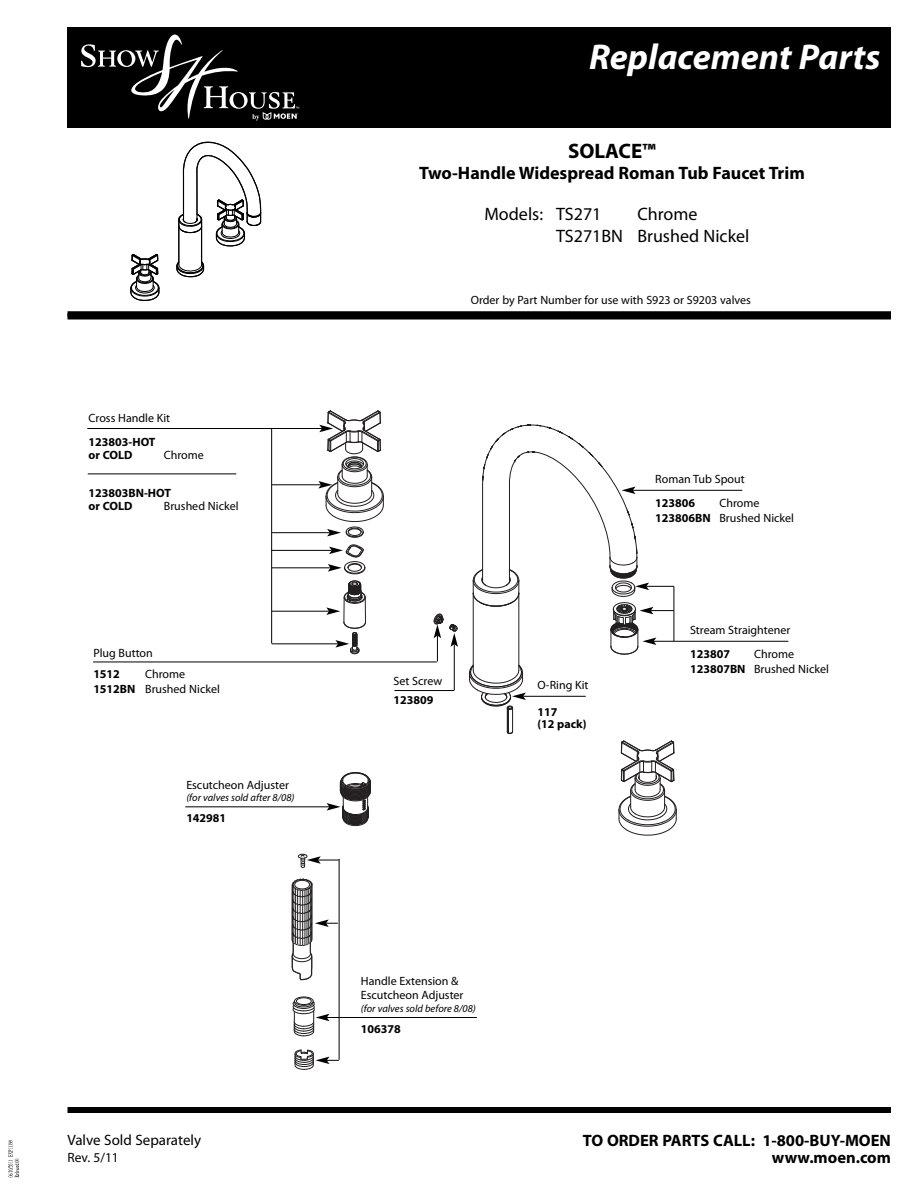
<style>
.page{position:relative;width:918px;height:1188px;background:#fff}
.page>*{position:absolute;margin:0;border:0;box-sizing:border-box;transform-origin:0 0}
.t1{font:italic 700 36px "Myriad Pro";color:#fff}
.t2{font:700 21px "Myriad Pro";color:#000}
.t3{font:700 18px "Myriad Pro";color:#000}
.t4{font:18px/21px "Myriad Pro";color:#000}
.t5{font:700 16.5px/16.5px "Myriad Pro";color:#000;text-align:right}
.t6{font:15px "Myriad Pro";color:#000}
.t7{font:13.5px "Myriad Pro";color:#000}
.t8{font:12px/15px "Myriad Pro";color:#000}
.t9{font:700 12px/13.5px "Myriad Pro";color:#000}
.t10{font:italic 10.5px "Myriad Pro";color:#000}
.s1{font-weight:700}
</style>
<div class="page">
<svg style="left:130px;top:253px;width:30px;height:48px"></svg>
<svg style="left:176px;top:141px;width:86px;height:137px"></svg>
<div style="left:68px;top:311px;width:823px;height:6px;background:#000"></div>
<hr style="left:473px;top:593px;width:1px;height:77px;background:#231f20">
<hr style="left:519px;top:593px;width:1px;height:77px;background:#231f20">
<svg style="left:618px;top:740px;width:59px;height:96px"></svg>
<div style="left:68px;top:1107px;width:823px;height:6px;background:#000"></div>
<div style="left:68px;top:27px;width:823px;height:101px;background:#000"></div>
<svg style="left:81px;top:35px;width:218px;height:85px"></svg>
<div style="left:68px;top:314px;width:823px;height:6px;background:#000"></div>
<hr style="left:87px;top:428px;width:235px;height:1px;background:#000">
<hr style="left:272px;top:611px;width:57px;height:1px;background:#000">
<hr style="left:272px;top:567px;width:58px;height:1px;background:#000">
<hr style="left:271px;top:550px;width:61px;height:1px;background:#000">
<svg style="left:328px;top:544px;width:38px;height:30px"></svg>
<hr style="left:272px;top:532px;width:58px;height:1px;background:#000">
<hr style="left:272px;top:484px;width:49px;height:1px;background:#000">
<svg style="left:318px;top:410px;width:66px;height:128px"></svg>
<hr style="left:523px;top:696px;width:63px;height:1px;background:#000">
<svg style="left:469px;top:664px;width:57px;height:70px"></svg>
<hr style="left:271px;top:429px;width:1px;height:215px;background:#000">
<hr style="left:633px;top:490px;width:109px;height:1px;background:#000">
<hr style="left:654px;top:641px;width:134px;height:1px;background:#000">
<svg style="left:473px;top:424px;width:201px;height:231px"></svg>
<hr style="left:674px;top:587px;width:1px;height:54px;background:#000">
<hr style="left:93px;top:662px;width:344px;height:1px;background:#000">
<hr style="left:454px;top:644px;width:1px;height:47px;background:#000">
<svg style="left:434px;top:613px;width:24px;height:49px"></svg>
<hr style="left:394px;top:690px;width:60px;height:1px;background:#000">
<hr style="left:272px;top:643px;width:66px;height:1px;background:#000">
<svg style="left:326px;top:580px;width:40px;height:74px"></svg>
<hr style="left:88px;top:474px;width:148px;height:1px;background:#000">
<hr style="left:185px;top:806px;width:144px;height:1px;background:#000">
<svg style="left:327px;top:772px;width:44px;height:54px"></svg>
<hr style="left:339px;top:859px;width:1px;height:201px;background:#000">
<hr style="left:327px;top:1017px;width:150px;height:1px;background:#000">
<svg style="left:291px;top:854px;width:48px;height:183px"></svg>
<svg style="left:294px;top:1049px;width:45px;height:21px"></svg>
<svg style="left:8px;top:1140px;width:11px;height:37px"></svg>
<h1 class="t1" style="left:589px;top:35px;width:293px">Replacement Parts</h1>
<h2 class="t2" style="left:568px;top:138px;width:89px">SOLACE™</h2>
<h3 class="t3" style="left:419px;top:162px;width:387px">Two-Handle Widespread Roman Tub Faucet Trim</h3>
<h3 class="t4" style="left:484px;top:205px;width:119px">Models: TS271</h3>
<h3 class="t4" style="left:556px;top:205px;width:195px;text-indent:81px">Chrome<br>TS271BN Brushed Nickel</h3>
<p class="t8" style="left:471px;top:294px;width:282px">Order by Part Number for use with S923 or S9203 valves</p>
<p class="t8" style="left:89px;top:411px;width:83px">Cross Handle Kit</p>
<p class="t9" style="left:89px;top:435px;width:68px">123803-HOT or COLD</p>
<p class="t8" style="left:164px;top:449px;width:42px">Chrome</p>
<p class="t9" style="left:89px;top:486px;width:84px">123803BN-HOT or COLD</p>
<p class="t8" style="left:164px;top:500px;width:76px">Brushed Nickel</p>
<p class="t8" style="left:93px;top:646px;width:61px">Plug Button</p>
<p class="t9" style="left:93px;top:667px;width:28px">1512</p>
<p class="t8" style="left:93px;top:667px;width:128px;text-indent:52px">Chrome<br><span class="s1">1512BN</span> Brushed Nickel</p>
<p class="t8" style="left:393px;top:675px;width:50px">Set Screw</p>
<p class="t9" style="left:393px;top:693px;width:41px">123809</p>
<p class="t8" style="left:186px;top:779px;width:104px">Escutcheon Adjuster</p>
<p class="t10" style="left:186px;top:791px;width:110px">(for valves sold after 8/08)</p>
<p class="t9" style="left:186px;top:811px;width:41px">142981</p>
<p class="t8" style="left:538px;top:678px;width:53px">O-Ring Kit</p>
<p class="t9" style="left:538px;top:706px;width:50px;line-height:12px">117<br>(12 pack)</p>
<p class="t8" style="left:655px;top:472px;width:91px">Roman Tub Spout</p>
<p class="t9" style="left:655px;top:496px;width:41px">123806</p>
<p class="t8" style="left:655px;top:496px;width:140px;text-indent:64px">Chrome<br><span class="s1">123806BN</span> Brushed Nickel</p>
<p class="t8" style="left:690px;top:623px;width:102px">Stream Straightener</p>
<p class="t9" style="left:690px;top:647px;width:41px">123807</p>
<p class="t8" style="left:690px;top:647px;width:140px;text-indent:64px">Chrome<br><span class="s1">123807BN</span> Brushed Nickel</p>
<p class="t6" style="left:68px;top:1135px;width:135px">Valve Sold Separately</p>
<p class="t7" style="left:68px;top:1152px;width:53px">Rev. 5/11</p>
<p class="t8" style="left:361px;top:974px;width:104px;line-height:14.4px">Handle Extension &amp;<br>Escutcheon Adjuster</p>
<p class="t10" style="left:361px;top:1003px;width:117px">(for valves sold before 8/08)</p>
<p class="t9" style="left:361px;top:1022px;width:41px">106378</p>
<h3 class="t5" style="left:583px;top:1132px;width:310px">TO ORDER PARTS CALL: 1-800-BUY-MOEN www.moen.com</h3>
</div>
